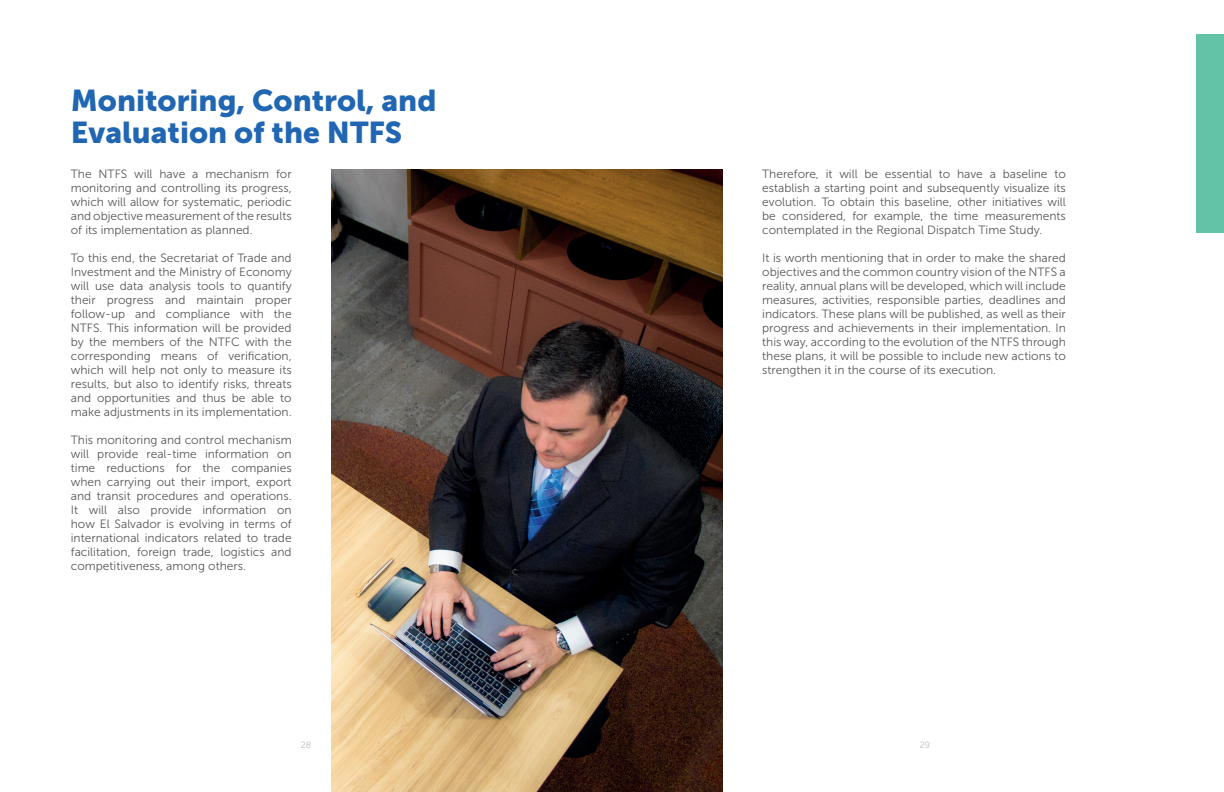
<style>
.page{position:relative;width:1224px;height:792px;background:#fff}
.page>*{position:absolute;margin:0;border:0;box-sizing:border-box;transform-origin:0 0}
.t1{font:30px/32px "Museo Sans 900";color:#2066b2}
.t2{font:12px/14px "Museo Sans 300";color:#57585a;text-align:justify}
.t3{font:9px "Museo Sans 300";color:#bcbdc0}
</style>
<div class="page">
<img style="left:331px;top:169px;width:391px;height:623px">
<div style="left:1197px;top:34px;width:27px;height:199px;background:#62c3a6"></div>
<h1 class="t1" style="left:71px;top:84px;width:367px">Monitoring, Control, and<br>Evaluation of the NTFS</h1>
<p class="t2" style="left:71px;top:167px;width:222px">The NTFS will have a mechanism for monitoring and controlling its progress, which will allow for systematic, periodic and objective measurement of the results of its implementation as planned.</p>
<p class="t2" style="left:71px;top:251px;width:222px">To this end, the Secretariat of Trade and Investment and the Ministry of Economy will use data analysis tools to quantify their progress and maintain proper follow-up and compliance with the NTFS. This information will be provided by the members of the NTFC with the corresponding means of verification, which will help not only to measure its results, but also to identify risks, threats and opportunities and thus be able to make adjustments in its implementation.</p>
<p class="t2" style="left:71px;top:433px;width:222px">This monitoring and control mechanism will provide real-time information on time reductions for the companies when carrying out their import, export and transit procedures and operations.<br>It will also provide information on how El Salvador is evolving in terms of international indicators related to trade facilitation, foreign trade, logistics and competitiveness, among others.</p>
<p class="t2" style="left:762px;top:167px;width:305px">Therefore, it will be essential to have a baseline to establish a starting point and subsequently visualize its evolution. To obtain this baseline, other initiatives will be considered, for example, the time measurements contemplated in the Regional Dispatch Time Study.</p>
<p class="t2" style="left:762px;top:251px;width:305px">It is worth mentioning that in order to make the shared objectives and the common country vision of the NTFS a reality, annual plans will be developed, which will include measures, activities, responsible parties, deadlines and indicators. These plans will be published, as well as their progress and achievements in their implementation. In this way, according to the evolution of the NTFS through these plans, it will be possible to include new actions to strengthen it in the course of its execution.</p>
<p class="t3" style="left:301px;top:740px;width:12px">28</p>
<p class="t3" style="left:920px;top:740px;width:12px">29</p>
</div>
